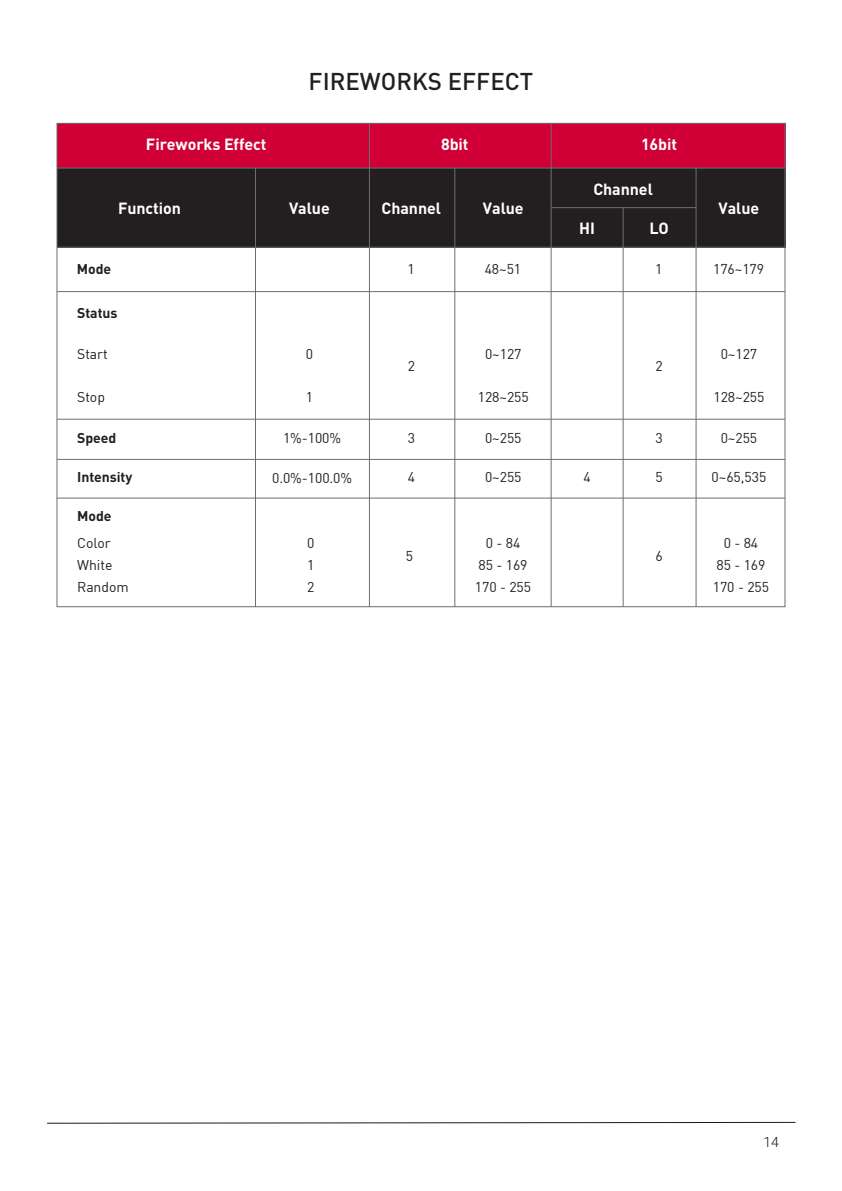
<style>
.page{position:relative;width:842px;height:1191px;background:#fff}
.page>*{position:absolute;margin:0;border:0;box-sizing:border-box;transform-origin:0 0}
.t1{font:500 24px "DIN";color:#231f20}
.t2{font:700 16px "DIN";letter-spacing:-.005em;color:#fff}
.t3{font:14px/22px "DIN";letter-spacing:-.005em;color:#231f20;text-align:center}
.t4{font:700 14px "DIN";letter-spacing:-.005em;color:#231f20}
.t5{font:300 14px "Roboto";color:#231815}
</style>
<div class="page">
<svg style="left:47px;top:1121px;width:749px;height:3px"></svg>
<div style="left:57px;top:168px;width:728px;height:79px;background:#231f20"></div>
<div style="left:57px;top:123px;width:728px;height:45px;background:#d00037"></div>
<hr style="left:57px;top:497px;width:728px;height:1px;background:#6d6e71">
<hr style="left:57px;top:459px;width:728px;height:1px;background:#6d6e71">
<hr style="left:57px;top:419px;width:728px;height:1px;background:#6d6e71">
<hr style="left:57px;top:291px;width:728px;height:1px;background:#6d6e71">
<hr style="left:57px;top:247px;width:728px;height:1px;background:#6d6e71">
<hr style="left:57px;top:168px;width:728px;height:1px;background:#6d6e71">
<hr style="left:551px;top:207px;width:145px;height:1px;background:#6d6e71">
<hr style="left:695px;top:168px;width:1px;height:439px;background:#6d6e71">
<hr style="left:623px;top:208px;width:1px;height:399px;background:#6d6e71">
<hr style="left:551px;top:123px;width:1px;height:484px;background:#6d6e71">
<hr style="left:454px;top:168px;width:1px;height:439px;background:#6d6e71">
<hr style="left:369px;top:123px;width:1px;height:484px;background:#6d6e71">
<hr style="left:255px;top:168px;width:1px;height:439px;background:#6d6e71">
<h1 class="t1" style="left:309px;top:66px;width:226px">FIREWORKS EFFECT</h1>
<p class="t2" style="left:146px;top:134px;width:122px">Fireworks Effect</p>
<p class="t2" style="left:441px;top:134px;width:29px">8bit</p>
<p class="t2" style="left:641px;top:134px;width:38px">16bit</p>
<p class="t2" style="left:593px;top:178px;width:61px">Channel</p>
<p class="t2" style="left:118px;top:198px;width:64px">Function</p>
<p class="t2" style="left:289px;top:198px;width:42px">Value</p>
<p class="t2" style="left:382px;top:198px;width:61px">Channel</p>
<p class="t2" style="left:483px;top:197px;width:42px">Value</p>
<p class="t2" style="left:719px;top:198px;width:42px">Value</p>
<p class="t2" style="left:579px;top:218px;width:17px">HI</p>
<p class="t2" style="left:649px;top:218px;width:21px">LO</p>
<p class="t4" style="left:77px;top:260px;width:36px">Mode</p>
<p class="t3" style="left:407px;top:258px;width:9px">1</p>
<p class="t3" style="left:485px;top:258px;width:38px">48~51</p>
<p class="t3" style="left:655px;top:258px;width:9px">1</p>
<p class="t3" style="left:713px;top:258px;width:53px">176~179</p>
<p class="t4" style="left:77px;top:304px;width:42px">Status</p>
<p class="t3" style="left:77px;top:343px;width:32px">Start</p>
<p class="t3" style="left:485px;top:343px;width:38px">0~127</p>
<p class="t3" style="left:478px;top:386px;width:53px">128~255</p>
<p class="t3" style="left:485px;top:427px;width:38px">0~255</p>
<p class="t3" style="left:485px;top:466px;width:38px">0~255</p>
<p class="t3" style="left:306px;top:343px;width:9px">0</p>
<p class="t3" style="left:721px;top:343px;width:38px">0~127</p>
<p class="t3" style="left:306px;top:386px;width:9px">1</p>
<p class="t3" style="left:408px;top:355px;width:9px">2</p>
<p class="t3" style="left:655px;top:355px;width:9px">2</p>
<p class="t3" style="left:77px;top:386px;width:29px">Stop</p>
<p class="t3" style="left:713px;top:386px;width:53px">128~255</p>
<p class="t3" style="left:721px;top:427px;width:38px">0~255</p>
<p class="t3" style="left:712px;top:466px;width:56px">0~65,535</p>
<p class="t3" style="left:408px;top:427px;width:9px">3</p>
<p class="t3" style="left:408px;top:466px;width:9px">4</p>
<p class="t3" style="left:655px;top:427px;width:9px">3</p>
<p class="t4" style="left:77px;top:429px;width:41px">Speed</p>
<p class="t4" style="left:77px;top:468px;width:57px">Intensity</p>
<p class="t4" style="left:77px;top:506px;width:36px">Mode</p>
<p class="t3" style="left:283px;top:427px;width:60px">1%-100%</p>
<p class="t3" style="left:583px;top:466px;width:9px">4</p>
<p class="t3" style="left:655px;top:466px;width:9px">5</p>
<p class="t3" style="left:272px;top:466px;width:82px">0.0%-100.0%</p>
<p class="t3" style="left:77px;top:531px;width:53px;text-align:left">Color<br>White<br>Random</p>
<p class="t3" style="left:307px;top:531px;width:9px;text-align:justify">0<br>1<br>2</p>
<p class="t3" style="left:475px;top:531px;width:58px">0 - 84<br>85 - 169<br>170 - 255</p>
<p class="t3" style="left:713px;top:531px;width:58px">0 - 84<br>85 - 169<br>170 - 255</p>
<p class="t3" style="left:406px;top:544px;width:9px">5</p>
<p class="t3" style="left:655px;top:544px;width:9px">6</p>
<p class="t5" style="left:763px;top:1132px;width:17px">14</p>
</div>
